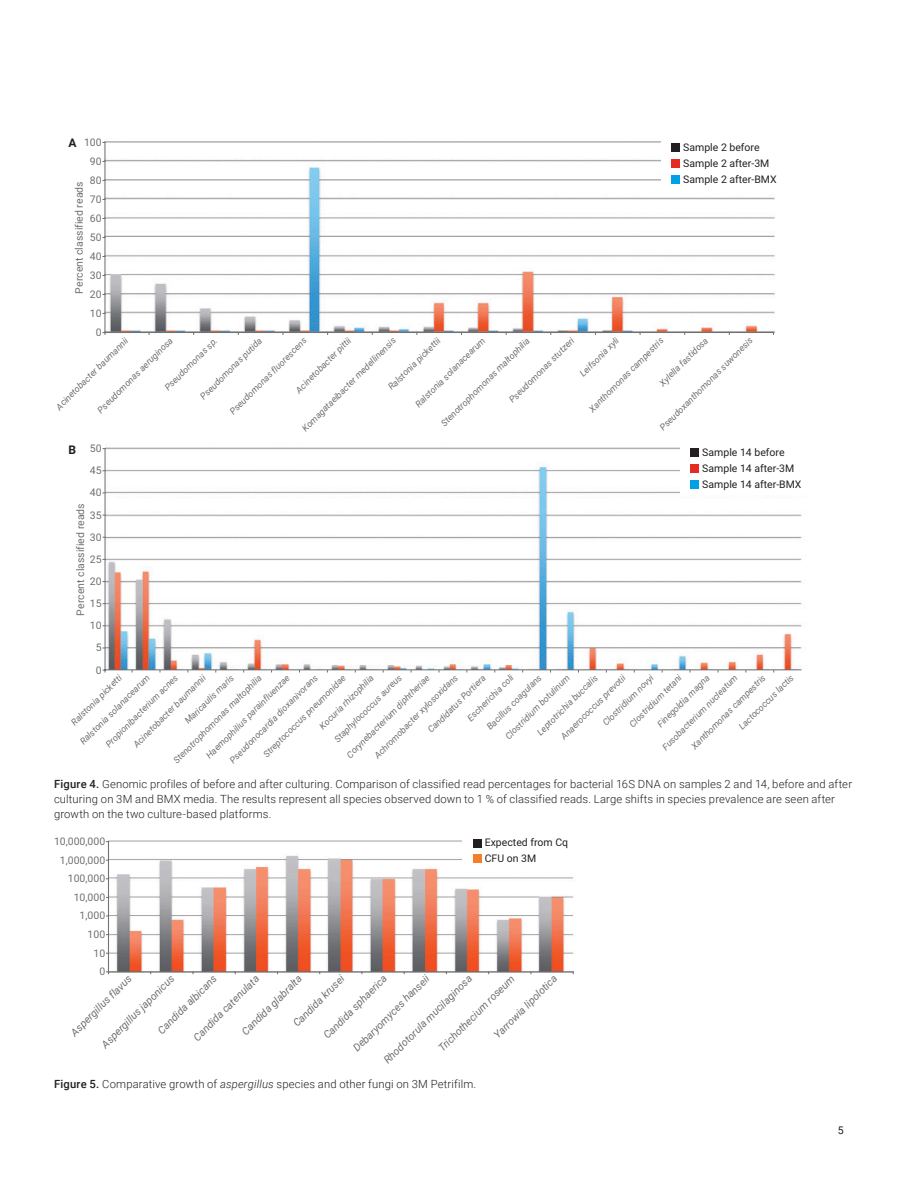
<style>
.page{position:relative;width:918px;height:1188px;background:#fff}
.page>*{position:absolute;margin:0;border:0;box-sizing:border-box;transform-origin:0 0}
.t1{font:700 12px "Roboto";color:#231f20}
.t2{font:300 11.25px/15px "Roboto";letter-spacing:.01em;color:#231f20}
.t3{font:italic 10.5px "Roboto";color:#6d6f71}
.t4{font:10.5px "Roboto";color:#6d6f71}
.t5{font:10.5px/16.2px "Roboto";color:#231f20}
.t6{font:italic 9px "Roboto";color:#6d6f71}
.s1{font-weight:700;font-size:12px;color:#231f20}
.s2{font-weight:500}
.s3{font-style:italic}
</style>
<div class="page">
<img style="left:105px;top:447px;width:697px;height:223px">
<img style="left:104px;top:141px;width:671px;height:192px">
<hr style="left:105px;top:142px;width:1px;height:191px;background:#6d6f71">
<hr style="left:105px;top:332px;width:668px;height:1px;background:#6d6f71">
<div style="left:661px;top:137px;width:125px;height:53px;background:#fff"></div>
<div style="left:672px;top:144px;width:8px;height:8px;background:#231f20"></div>
<div style="left:672px;top:159px;width:8px;height:9px;background:#e62923"></div>
<div style="left:672px;top:175px;width:8px;height:9px;background:#00a1e4"></div>
<div style="left:680px;top:442px;width:125px;height:53px;background:#fff"></div>
<div style="left:691px;top:449px;width:8px;height:8px;background:#231f20"></div>
<div style="left:691px;top:464px;width:8px;height:9px;background:#e62923"></div>
<div style="left:691px;top:480px;width:8px;height:8px;background:#00a1e4"></div>
<hr style="left:105px;top:449px;width:1px;height:221px;background:#6d6f71">
<hr style="left:105px;top:669px;width:696px;height:1px;background:#6d6f71">
<img style="left:109px;top:840px;width:465px;height:132px">
<hr style="left:108px;top:842px;width:1px;height:130px;background:#6d6f71">
<hr style="left:109px;top:971px;width:464px;height:1px;background:#6d6f71">
<div style="left:462px;top:833px;width:115px;height:39px;background:#fff"></div>
<div style="left:473px;top:839px;width:9px;height:8px;background:#231f20"></div>
<div style="left:473px;top:855px;width:9px;height:8px;background:#f57f29"></div>
<p class="t4" style="left:69px;top:138px;width:35px"><span class="s1">A</span> 100</p>
<p class="t4" style="left:90px;top:157px;width:13px">90</p>
<p class="t4" style="left:90px;top:176px;width:13px">80</p>
<p class="t4" style="left:75px;top:294px;width:114px;rotate:-90deg">Percent classified reads</p>
<p class="t4" style="left:90px;top:195px;width:13px">70</p>
<p class="t4" style="left:90px;top:214px;width:13px">60</p>
<p class="t4" style="left:90px;top:233px;width:13px">50</p>
<p class="t4" style="left:90px;top:252px;width:13px">40</p>
<p class="t4" style="left:90px;top:271px;width:13px">30</p>
<p class="t4" style="left:90px;top:290px;width:13px">20</p>
<p class="t5" style="left:683px;top:140px;width:95px">Sample 2 before<br>Sample 2 after-3M<br>Sample 2 after-BMX</p>
<p class="t4" style="left:90px;top:309px;width:13px">10</p>
<p class="t6" style="left:55px;top:406px;width:100px;rotate:-45deg">Acinetobacter baumannii</p>
<p class="t4" style="left:96px;top:328px;width:7px">0</p>
<p class="t6" style="left:508px;top:399px;width:90px;rotate:-45deg">Pseudomonas stutzeri</p>
<p class="t6" style="left:579px;top:372px;width:53px;rotate:-45deg">Leifsonia xyli</p>
<p class="t6" style="left:295px;top:389px;width:76px;rotate:-45deg">Acinetobacter pittii</p>
<p class="t6" style="left:387px;top:386px;width:71px;rotate:-45deg">Ralstonia pickettii</p>
<p class="t6" style="left:588px;top:408px;width:102px;rotate:-45deg">Xanthomonas campestris</p>
<p class="t6" style="left:659px;top:426px;width:129px;rotate:-45deg">Pseudoxanthomonas suwonesis</p>
<p class="t6" style="left:229px;top:410px;width:106px;rotate:-45deg">Pseudomonas fluorescens</p>
<p class="t6" style="left:301px;top:427px;width:130px;rotate:-45deg">Komagataeibacter medellinensis</p>
<p class="t6" style="left:414px;top:403px;width:96px;rotate:-45deg">Ralstonia solanacearum</p>
<p class="t6" style="left:199px;top:395px;width:85px;rotate:-45deg">Pseudomonas putida</p>
<p class="t6" style="left:658px;top:382px;width:66px;rotate:-45deg">Xylella fastidosa</p>
<p class="t6" style="left:440px;top:422px;width:123px;rotate:-45deg">Stenotrophomonas maltophilia</p>
<p class="t6" style="left:96px;top:409px;width:104px;rotate:-45deg">Pseudomonas aeruginosa</p>
<p class="t6" style="left:164px;top:386px;width:72px;rotate:-45deg">Pseudomonas sp.</p>
<p class="t1" style="left:69px;top:443px;width:9px">B</p>
<p class="t4" style="left:90px;top:444px;width:13px">50</p>
<p class="t4" style="left:90px;top:466px;width:13px">45</p>
<p class="t4" style="left:90px;top:488px;width:13px">40</p>
<p class="t4" style="left:76px;top:615px;width:114px;rotate:-90deg">Percent classified reads</p>
<p class="t4" style="left:90px;top:511px;width:13px">35</p>
<p class="t4" style="left:90px;top:533px;width:13px">30</p>
<p class="t4" style="left:90px;top:555px;width:13px">25</p>
<p class="t4" style="left:90px;top:577px;width:13px">20</p>
<p class="t4" style="left:90px;top:599px;width:13px">15</p>
<p class="t4" style="left:90px;top:621px;width:13px">10</p>
<p class="t5" style="left:702px;top:445px;width:101px">Sample 14 before<br>Sample 14 after-3M<br>Sample 14 after-BMX</p>
<p class="t4" style="left:96px;top:643px;width:7px">5</p>
<p class="t6" style="left:70px;top:721px;width:69px;rotate:-45deg">Ralstonia picketti</p>
<p class="t4" style="left:96px;top:666px;width:7px">0</p>
<p class="t6" style="left:602px;top:722px;width:69px;rotate:-45deg">Clostridium novyi</p>
<p class="t6" style="left:628px;top:723px;width:71px;rotate:-45deg">Clostridium tetani</p>
<p class="t6" style="left:466px;top:717px;width:63px;rotate:-45deg">Escherichia coli</p>
<p class="t6" style="left:132px;top:743px;width:100px;rotate:-45deg">Acinetobacter baumannii</p>
<p class="t6" style="left:560px;top:735px;width:89px;rotate:-45deg">Anaerococcus prevotii</p>
<p class="t6" style="left:373px;top:754px;width:116px;rotate:-45deg">Achromobacter xylosoxidans</p>
<p class="t6" style="left:738px;top:726px;width:75px;rotate:-45deg">Lactococcus lactis</p>
<p class="t6" style="left:536px;top:731px;width:83px;rotate:-45deg">Leptotrichia buccalis</p>
<p class="t6" style="left:346px;top:754px;width:115px;rotate:-45deg">Corynebacterium diphtheriae</p>
<p class="t6" style="left:205px;top:754px;width:116px;rotate:-45deg">Haemophilius parainfluenzae</p>
<p class="t6" style="left:262px;top:753px;width:114px;rotate:-45deg">Streptococcus pneumonidae</p>
<p class="t6" style="left:333px;top:738px;width:93px;rotate:-45deg">Staphylococcus aureus</p>
<p class="t6" style="left:690px;top:745px;width:102px;rotate:-45deg">Xanthomonas campestris</p>
<p class="t6" style="left:184px;top:720px;width:67px;rotate:-45deg">Maricaulis maris</p>
<p class="t6" style="left:486px;top:726px;width:75px;rotate:-45deg">Bacillus coagulans</p>
<p class="t6" style="left:105px;top:743px;width:99px;rotate:-45deg">Propionibacterium acnes</p>
<p class="t6" style="left:229px;top:759px;width:122px;rotate:-45deg">Pseudonocardia dioxanivorans</p>
<p class="t6" style="left:661px;top:746px;width:104px;rotate:-45deg">Fusobacterium nucleatum</p>
<p class="t6" style="left:504px;top:735px;width:88px;rotate:-45deg">Clostridium botulinum</p>
<p class="t6" style="left:656px;top:723px;width:71px;rotate:-45deg">Finegoldia magna</p>
<p class="t6" style="left:318px;top:725px;width:74px;rotate:-45deg">Kocuria rhizophilia</p>
<p class="t6" style="left:427px;top:729px;width:79px;rotate:-45deg">Candidatus Portiera</p>
<p class="t6" style="left:172px;top:759px;width:123px;rotate:-45deg">Stenotrophomonas maltophilia</p>
<p class="t6" style="left:79px;top:740px;width:96px;rotate:-45deg">Ralstonia solanacearum</p>
<p class="t2" style="left:54px;top:776px;width:800px"><span class="s2">Figure 4.</span> Genomic profiles of before and after culturing. Comparison of classified read percentages for bacterial 16S DNA on samples 2 and 14, before and after culturing on 3M and BMX media. The results represent all species observed down to 1 % of classified reads. Large shifts in species prevalence are seen after growth on the two culture-based platforms.</p>
<p class="t4" style="left:54px;top:837px;width:53px">10,000,000</p>
<p class="t5" style="left:485px;top:835px;width:85px">Expected from Cq<br>CFU on 3M</p>
<p class="t4" style="left:60px;top:856px;width:47px">1,000,000</p>
<p class="t4" style="left:68px;top:874px;width:39px">100,000</p>
<p class="t4" style="left:74px;top:893px;width:33px">10,000</p>
<p class="t4" style="left:80px;top:911px;width:27px">1,000</p>
<p class="t4" style="left:88px;top:930px;width:19px">100</p>
<p class="t4" style="left:93px;top:949px;width:13px">10</p>
<p class="t3" style="left:70px;top:1031px;width:83px;rotate:-45deg">Aspergillus flavus</p>
<p class="t4" style="left:99px;top:967px;width:7px">0</p>
<p class="t3" style="left:292px;top:1022px;width:69px;rotate:-45deg">Candida krusei</p>
<p class="t3" style="left:352px;top:1047px;width:105px;rotate:-45deg">Debaryomyces hanseii</p>
<p class="t3" style="left:100px;top:1043px;width:99px;rotate:-45deg">Aspergillus japonicus</p>
<p class="t3" style="left:156px;top:1029px;width:80px;rotate:-45deg">Candida albicans</p>
<p class="t3" style="left:383px;top:1058px;width:121px;rotate:-45deg">Rhodotorula mucilaginosa</p>
<p class="t3" style="left:493px;top:1033px;width:86px;rotate:-45deg">Yarrowia lipolotica</p>
<p class="t3" style="left:192px;top:1036px;width:90px;rotate:-45deg">Candida catenulata</p>
<p class="t3" style="left:322px;top:1034px;width:86px;rotate:-45deg">Candida sphaerica</p>
<p class="t3" style="left:240px;top:1030px;width:82px;rotate:-45deg">Candida glabralta</p>
<p class="t3" style="left:437px;top:1046px;width:104px;rotate:-45deg">Trichothecium roseum</p>
<p class="t2" style="left:54px;top:1076px;width:424px"><span class="s2">Figure 5.</span> Comparative growth of <span class="s3">aspergillus</span> species and other fungi on 3M Petrifilm.</p>
<p class="t5" style="left:838px;top:1122px;width:7px">5</p>
</div>
